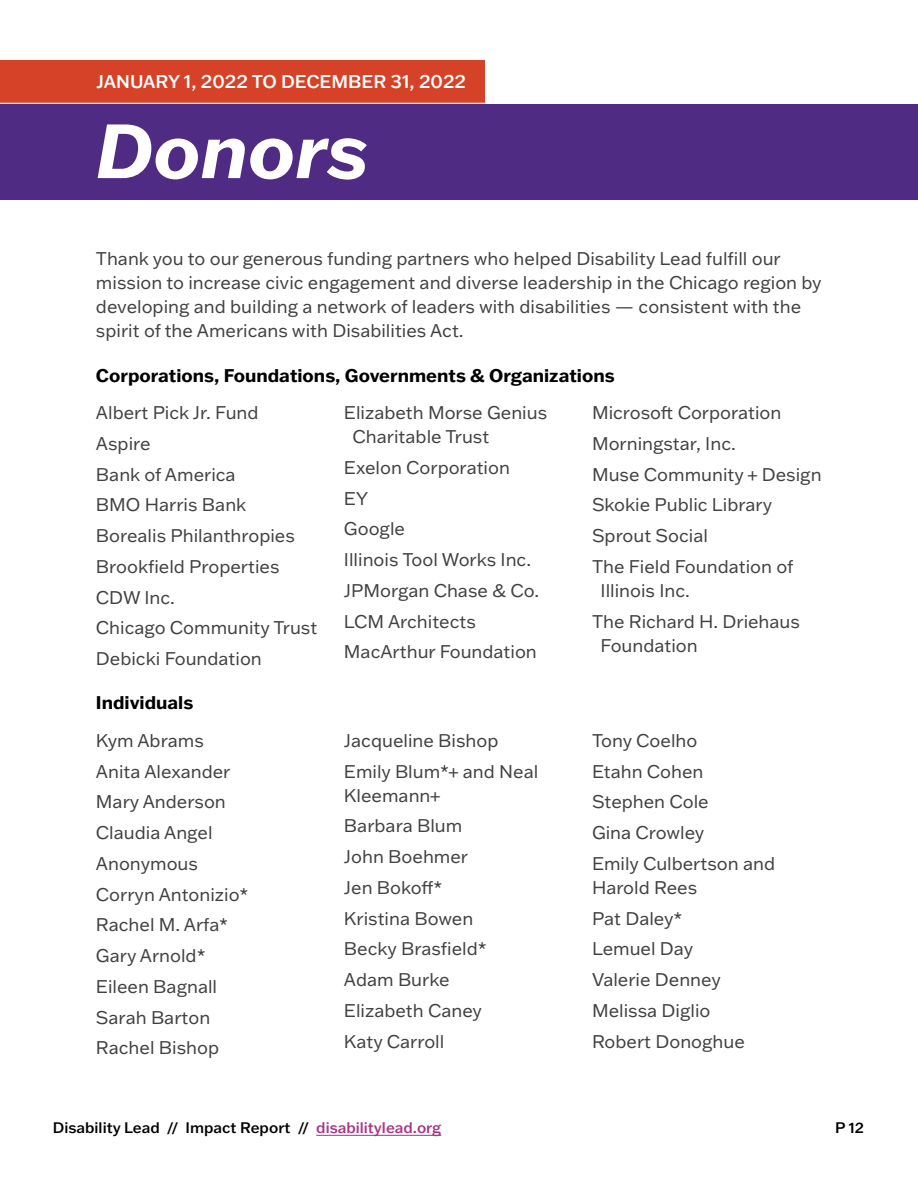
<style>
.page{position:relative;width:918px;height:1188px;background:#fff}
.page>*{position:absolute;margin:0;border:0;box-sizing:border-box;transform-origin:0 0}
.t1{font:italic 700 75px "Franklin Gothic ATF";color:#fff}
.t2{font:18px/24px "Franklin Gothic ATF";color:#414042}
.t3{font:700 18px "Franklin Gothic ATF";color:#000}
.t4{font:500 18px "Franklin Gothic ATF";color:#fff}
.t5{font:500 15px "Franklin Gothic ATF";color:#000}
.s1{color:#a83287}
</style>
<div class="page">
<hr style="left:316px;top:1135px;width:125px;height:1px;background:#a83287">
<div style="left:0;top:104px;width:918px;height:95px;background:#4f2b83"></div>
<div style="left:0;top:60px;width:484px;height:44px;background:#d64227"></div>
<hr style="left:0;top:103px;width:918px;height:1px;background:#fff">
<p class="t4" style="left:96px;top:69px;width:371px">JANUARY 1, 2022 TO DECEMBER 31, 2022</p>
<p class="t1" style="left:96px;top:101px;width:275px">Donors</p>
<p class="t2" style="left:96px;top:247px;width:727px">Thank you to our generous funding partners who helped Disability Lead fulfill our mission to increase civic engagement and diverse leadership in the Chicago region by developing and building a network of leaders with disabilities — consistent with the spirit of the Americans with Disabilities Act.</p>
<p class="t3" style="left:96px;top:363px;width:520px">Corporations, Foundations, Governments &amp; Organizations</p>
<p class="t2" style="left:96px;top:400px;width:164px">Albert Pick Jr. Fund</p>
<p class="t2" style="left:96px;top:431px;width:56px">Aspire</p>
<p class="t2" style="left:96px;top:462px;width:141px">Bank of America</p>
<p class="t2" style="left:96px;top:493px;width:152px">BMO Harris Bank</p>
<p class="t2" style="left:96px;top:523px;width:200px">Borealis Philanthropies</p>
<p class="t2" style="left:96px;top:554px;width:185px">Brookfield Properties</p>
<p class="t2" style="left:96px;top:585px;width:81px">CDW Inc.</p>
<p class="t2" style="left:96px;top:616px;width:223px">Chicago Community Trust</p>
<p class="t2" style="left:96px;top:646px;width:167px">Debicki Foundation</p>
<p class="t2" style="left:353px;top:400px;width:196px;text-indent:-9px">Elizabeth Morse Genius<br>Charitable Trust</p>
<p class="t2" style="left:344px;top:455px;width:167px">Exelon Corporation</p>
<p class="t2" style="left:344px;top:486px;width:25px">EY</p>
<p class="t2" style="left:344px;top:517px;width:63px">Google</p>
<p class="t2" style="left:344px;top:547px;width:189px">Illinois Tool Works Inc.</p>
<p class="t2" style="left:344px;top:578px;width:197px">JPMorgan Chase &amp; Co.</p>
<p class="t2" style="left:344px;top:609px;width:133px">LCM Architects</p>
<p class="t2" style="left:344px;top:640px;width:194px">MacArthur Foundation</p>
<p class="t2" style="left:592px;top:400px;width:191px">Microsoft Corporation</p>
<p class="t2" style="left:592px;top:431px;width:145px">Morningstar, Inc.</p>
<p class="t2" style="left:592px;top:462px;width:231px">Muse Community + Design</p>
<p class="t2" style="left:592px;top:493px;width:182px">Skokie Public Library</p>
<p class="t2" style="left:592px;top:523px;width:118px">Sprout Social</p>
<p class="t2" style="left:601px;top:554px;width:194px;text-indent:-9px">The Field Foundation of<br>Illinois Inc.</p>
<p class="t2" style="left:601px;top:609px;width:201px;text-indent:-9px">The Richard H. Driehaus<br>Foundation</p>
<p class="t3" style="left:96px;top:691px;width:99px">Individuals</p>
<p class="t2" style="left:96px;top:728px;width:109px">Kym Abrams</p>
<p class="t2" style="left:96px;top:759px;width:136px">Anita Alexander</p>
<p class="t2" style="left:96px;top:790px;width:131px">Mary Anderson</p>
<p class="t2" style="left:96px;top:820px;width:118px">Claudia Angel</p>
<p class="t2" style="left:96px;top:851px;width:104px">Anonymous</p>
<p class="t2" style="left:96px;top:882px;width:154px">Corryn Antonizio*</p>
<p class="t2" style="left:96px;top:913px;width:134px">Rachel M. Arfa*</p>
<p class="t2" style="left:96px;top:943px;width:111px">Gary Arnold*</p>
<p class="t2" style="left:96px;top:974px;width:123px">Eileen Bagnall</p>
<p class="t2" style="left:96px;top:1005px;width:116px">Sarah Barton</p>
<p class="t2" style="left:96px;top:1036px;width:125px">Rachel Bishop</p>
<p class="t2" style="left:344px;top:728px;width:156px">Jacqueline Bishop</p>
<p class="t2" style="left:344px;top:759px;width:196px">Emily Blum*+ and Neal<br>Kleemann+</p>
<p class="t2" style="left:344px;top:814px;width:120px">Barbara Blum</p>
<p class="t2" style="left:344px;top:844px;width:126px">John Boehmer</p>
<p class="t2" style="left:344px;top:875px;width:100px">Jen Bokoff*</p>
<p class="t2" style="left:344px;top:906px;width:131px">Kristina Bowen</p>
<p class="t2" style="left:344px;top:937px;width:144px">Becky Brasfield*</p>
<p class="t2" style="left:344px;top:967px;width:107px">Adam Burke</p>
<p class="t2" style="left:344px;top:998px;width:140px">Elizabeth Caney</p>
<p class="t2" style="left:344px;top:1029px;width:102px">Katy Carroll</p>
<p class="t2" style="left:592px;top:728px;width:107px">Tony Coelho</p>
<p class="t2" style="left:592px;top:759px;width:113px">Etahn Cohen</p>
<p class="t2" style="left:592px;top:790px;width:118px">Stephen Cole</p>
<p class="t2" style="left:592px;top:820px;width:114px">Gina Crowley</p>
<p class="t2" style="left:592px;top:851px;width:185px">Emily Culbertson and<br>Harold Rees</p>
<p class="t2" style="left:592px;top:906px;width:92px">Pat Daley*</p>
<p class="t2" style="left:592px;top:937px;width:103px">Lemuel Day</p>
<p class="t2" style="left:592px;top:967px;width:130px">Valerie Denney</p>
<p class="t2" style="left:592px;top:998px;width:120px">Melissa Diglio</p>
<p class="t2" style="left:592px;top:1029px;width:154px">Robert Donoghue</p>
<p class="t5" style="left:53px;top:1118px;width:390px">Disability Lead // Impact Report // <span class="s1">disabilitylead.org</span></p>
<p class="t5" style="left:835px;top:1118px;width:30px">P 12</p>
</div>
